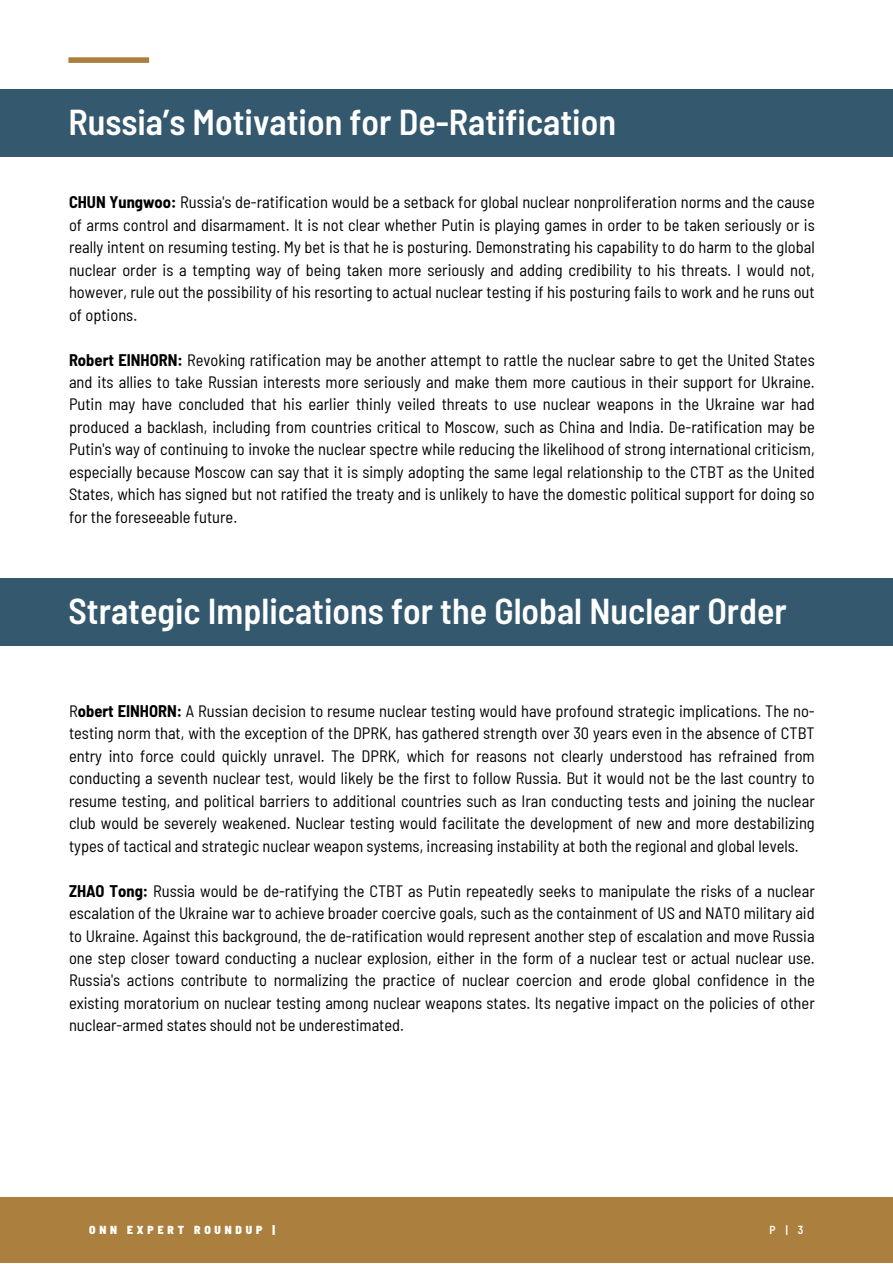
<style>
.page{position:relative;width:893px;height:1264px;background:#fff}
.page>*{position:absolute;margin:0;border:0;box-sizing:border-box;transform-origin:0 0}
.t1{font:600 semi-condensed 36px "Barlow";color:#fff}
.t2{font:semi-condensed 16.5px/22.5px "Barlow";color:#000;text-align:justify}
.t3{font:900 semi-condensed 11.55px "Barlow";letter-spacing:.33em;color:#fff}
.t4{font:600 semi-condensed 11.55px "Barlow";color:#fff}
.s1{font-weight:700}
</style>
<div class="page">
<div style="left:0;top:89px;width:892px;height:67px;background:#34586e"></div>
<div style="left:0;top:1196px;width:892px;height:66px;background:#ab803f"></div>
<div style="left:68px;top:57px;width:81px;height:6px;background:#ab803f"></div>
<div style="left:0;top:578px;width:892px;height:68px;background:#34586e"></div>
<p class="t1" style="left:68px;top:99px;width:549px">Russia’s Motivation for De-Ratification</p>
<p class="t2" style="left:69px;top:190px;width:747px"><span class="s1">CHUN Yungwoo:</span> Russia's de-ratification would be a setback for global nuclear nonproliferation norms and the cause of arms control and disarmament. It is not clear whether Putin is playing games in order to be taken seriously or is really intent on resuming testing. My bet is that he is posturing. Demonstrating his capability to do harm to the global nuclear order is a tempting way of being taken more seriously and adding credibility to his threats. I would not, however, rule out the possibility of his resorting to actual nuclear testing if his posturing fails to work and he runs out of options.</p>
<p class="t2" style="left:69px;top:347px;width:747px"><span class="s1">Robert EINHORN:</span> Revoking ratification may be another attempt to rattle the nuclear sabre to get the United States and its allies to take Russian interests more seriously and make them more cautious in their support for Ukraine.<br>Putin may have concluded that his earlier thinly veiled threats to use nuclear weapons in the Ukraine war had produced a backlash, including from countries critical to Moscow, such as China and India. De-ratification may be Putin's way of continuing to invoke the nuclear spectre while reducing the likelihood of strong international criticism, especially because Moscow can say that it is simply adopting the same legal relationship to the CTBT as the United States, which has signed but not ratified the treaty and is unlikely to have the domestic political support for doing so for the foreseeable future.</p>
<p class="t1" style="left:68px;top:588px;width:720px">Strategic Implications for the Global Nuclear Order</p>
<p class="t2" style="left:69px;top:698px;width:747px">R<span class="s1">obert EINHORN:</span> A Russian decision to resume nuclear testing would have profound strategic implications. The no&shy;testing norm that, with the exception of the DPRK, has gathered strength over 30 years even in the absence of CTBT entry into force could quickly unravel. The DPRK, which for reasons not clearly understood has refrained from conducting a seventh nuclear test, would likely be the first to follow Russia. But it would not be the last country to resume testing, and political barriers to additional countries such as Iran conducting tests and joining the nuclear club would be severely weakened. Nuclear testing would facilitate the development of new and more destabilizing types of tactical and strategic nuclear weapon systems, increasing instability at both the regional and global levels.</p>
<p class="t2" style="left:69px;top:878px;width:747px"><span class="s1">ZHAO Tong:</span> Russia would be de-ratifying the CTBT as Putin repeatedly seeks to manipulate the risks of a nuclear escalation of the Ukraine war to achieve broader coercive goals, such as the containment of US and NATO military aid to Ukraine. Against this background, the de-ratification would represent another step of escalation and move Russia one step closer toward conducting a nuclear explosion, either in the form of a nuclear test or actual nuclear use.<br>Russia's actions contribute to normalizing the practice of nuclear coercion and erode global confidence in the existing moratorium on nuclear testing among nuclear weapons states. Its negative impact on the policies of other nuclear-armed states should not be underestimated.</p>
<p class="t3" style="left:89px;top:1222px;width:187px">ONN EXPERT ROUNDUP |</p>
<p class="t4" style="left:769px;top:1222px;width:35px">P|3</p>
</div>
